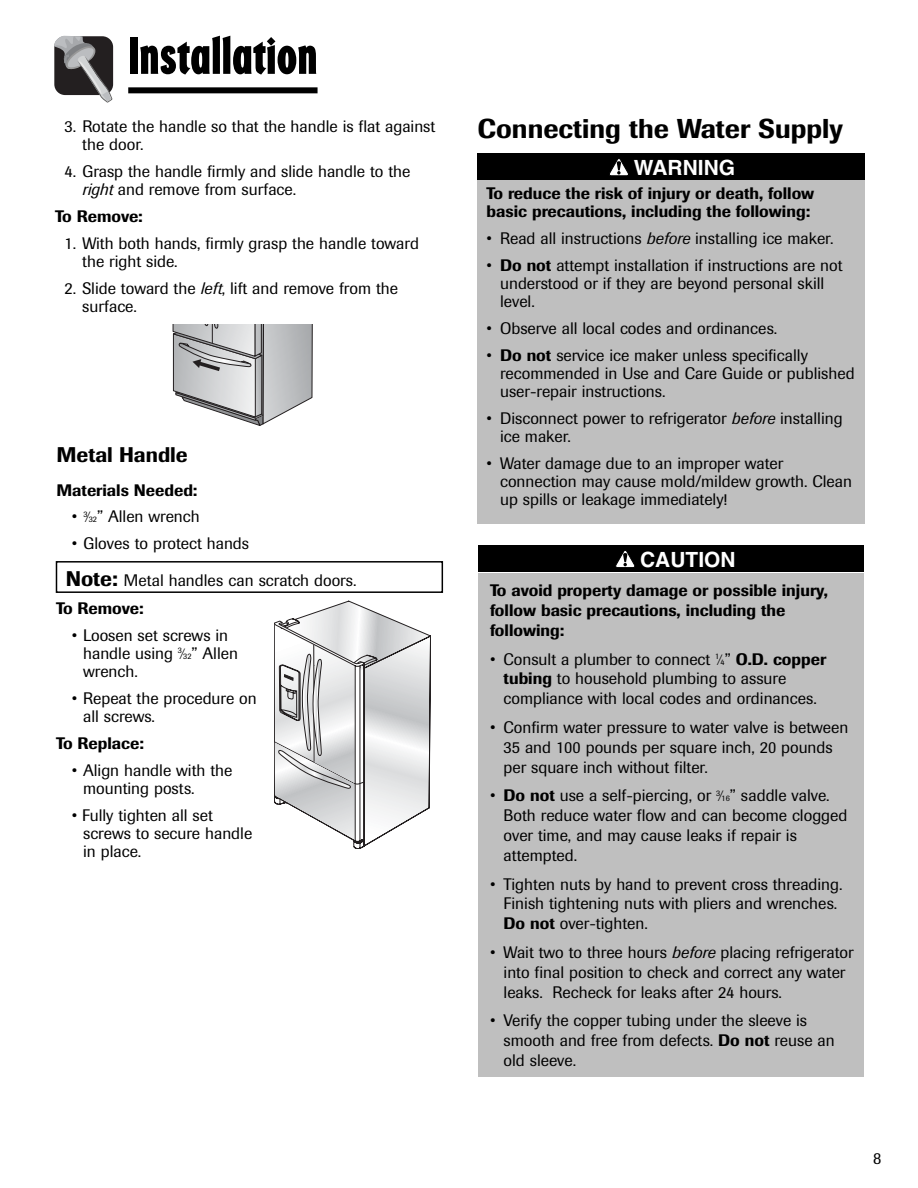
<style>
.page{position:relative;width:918px;height:1188px;background:#fff}
.page>*{position:absolute;margin:0;border:0;box-sizing:border-box;transform-origin:0 0}
.t1{font:54px "Regatta Condensed Plain";color:#000}
.t2{font:500 27px "Imago";color:#000}
.t3{font:700 21px "Helvetica";color:#fff}
.t4{font:500 21px "Imago";color:#000}
.t5{font:16.5px/18px "Imago";color:#000}
.t6{font:500 16.5px/19.8px "Imago";color:#000}
.s1{font-style:italic}
.s2{font-size:14.85px}
.s3{font-size:8.25px}
.s4{font-weight:500;font-size:21px}
.s5{font-weight:500}
</style>
<div class="page">
<div style="left:478px;top:177px;width:387px;height:347px;background:#bfbfbf"></div>
<div style="left:478px;top:153px;width:387px;height:27px;background:#000"></div>
<svg style="left:609px;top:159px;width:19px;height:17px"></svg>
<div style="left:478px;top:573px;width:386px;height:503px;background:#bfbfbf"></div>
<div style="left:478px;top:545px;width:386px;height:27px;background:#000"></div>
<svg style="left:615px;top:551px;width:20px;height:17px"></svg>
<svg style="left:54px;top:35px;width:58px;height:68px;background:#706e6f"></svg>
<div style="left:128px;top:87px;width:190px;height:6px;background:#000"></div>
<svg style="left:173px;top:324px;width:140px;height:102px;background:#bfc0c1"></svg>
<svg style="left:274px;top:600px;width:157px;height:249px"></svg>
<div style="left:56px;top:561px;width:387px;height:32px;border:2px solid #000"></div>
<h1 class="t1" style="left:128px;top:35px;width:191px">Installation</h1>
<p class="t5" style="left:82px;top:119px;width:355px;text-indent:-18px">3. Rotate the handle so that the handle is flat against the door.</p>
<p class="t5" style="left:82px;top:164px;width:330px;text-indent:-18px">4. Grasp the handle firmly and slide handle to the <span class="s1">right</span> and remove from surface.</p>
<p class="t6" style="left:55px;top:208px;width:89px">To Remove:</p>
<p class="t5" style="left:82px;top:236px;width:338px;text-indent:-18px">1. With both hands, firmly grasp the handle toward the right side.</p>
<p class="t5" style="left:82px;top:281px;width:317px;text-indent:-18px">2. Slide toward the <span class="s1">left</span>, lift and remove from the surface.</p>
<p class="t4" style="left:56px;top:447px;width:133px">Metal Handle</p>
<p class="t6" style="left:56px;top:482px;width:142px">Materials Needed:</p>
<p class="t5" style="left:72px;top:509px;width:129px">• <sup>3</sup><span class="s2">⁄</span><span class="s3">32</span>” Allen wrench</p>
<p class="t5" style="left:72px;top:535px;width:179px">• Gloves to protect hands</p>
<p class="t5" style="left:66px;top:573px;width:292px"><span class="s4">Note:</span> Metal handles can scratch doors.</p>
<p class="t6" style="left:56px;top:600px;width:89px">To Remove:</p>
<p class="t5" style="left:83px;top:628px;width:156px;text-indent:-11px">• Loosen set screws in handle using <sup>3</sup><span class="s2">⁄</span><span class="s3">32</span>” Allen wrench.</p>
<p class="t5" style="left:83px;top:691px;width:175px;text-indent:-11px">• Repeat the procedure on all screws.</p>
<p class="t6" style="left:56px;top:735px;width:89px">To Replace:</p>
<p class="t5" style="left:83px;top:763px;width:151px;text-indent:-11px">• Align handle with the mounting posts.</p>
<p class="t5" style="left:83px;top:808px;width:171px;text-indent:-11px">• Fully tighten all set screws to secure handle in place.</p>
<h2 class="t2" style="left:478px;top:119px;width:367px">Connecting the Water Supply</h2>
<p class="t3" style="left:634px;top:160px;width:103px">WARNING</p>
<p class="t6" style="left:487px;top:186px;width:329px;line-height:18px">To reduce the risk of injury or death, follow basic precautions, including the following:</p>
<p class="t5" style="left:487px;top:231px;width:348px">• Read all instructions <span class="s1">before</span> installing ice maker.</p>
<p class="t5" style="left:500px;top:258px;width:344px;text-indent:-13px">• <span class="s5">Do not</span> attempt installation if instructions are not understood or if they are beyond personal skill level.</p>
<p class="t5" style="left:487px;top:321px;width:292px">• Observe all local codes and ordinances.</p>
<p class="t5" style="left:500px;top:348px;width:356px;text-indent:-13px">• <span class="s5">Do not</span> service ice maker unless specifically recommended in Use and Care Guide or published user-repair instructions.</p>
<p class="t5" style="left:500px;top:411px;width:344px;text-indent:-13px">• Disconnect power to refrigerator <span class="s1">before</span> installing ice maker.</p>
<p class="t5" style="left:500px;top:456px;width:353px;text-indent:-13px">• Water damage due to an improper water connection may cause mold/mildew growth. Clean up spills or leakage immediately!</p>
<p class="t3" style="left:640px;top:552px;width:97px">CAUTION</p>
<p class="t6" style="left:490px;top:582px;width:339px">To avoid property damage or possible injury, follow basic precautions, including the following:</p>
<p class="t5" style="left:504px;top:651px;width:324px;line-height:19.8px;text-indent:-13px">• Consult a plumber to connect <sup>1</sup><span class="s2">⁄</span><span class="s3">4</span>” <span class="s5">O.D. copper tubing</span> to household plumbing to assure compliance with local codes and ordinances.</p>
<p class="t5" style="left:504px;top:719px;width:346px;line-height:19.8px;text-indent:-13px">• Confirm water pressure to water valve is between<br>35 and 100 pounds per square inch, 20 pounds per square inch without filter.</p>
<p class="t5" style="left:504px;top:787px;width:345px;line-height:19.8px;text-indent:-14px">• <span class="s5">Do not</span> use a self-piercing, or <sup>3</sup><span class="s2">⁄</span><span class="s3">16</span>” saddle valve.<br>Both reduce water flow and can become clogged over time, and may cause leaks if repair is attempted.</p>
<p class="t5" style="left:504px;top:876px;width:341px;line-height:19.8px;text-indent:-13px">• Tighten nuts by hand to prevent cross threading.<br>Finish tightening nuts with pliers and wrenches.<br><span class="s5">Do not</span> over-tighten.</p>
<p class="t5" style="left:504px;top:944px;width:352px;line-height:19.8px;text-indent:-14px">• Wait two to three hours <span class="s1">before</span> placing refrigerator into final position to check and correct any water leaks. Recheck for leaks after 24 hours.</p>
<p class="t5" style="left:504px;top:1012px;width:333px;line-height:19.8px;text-indent:-13px">• Verify the copper tubing under the sleeve is smooth and free from defects. <span class="s5">Do not</span> reuse an old sleeve.</p>
<p class="t5" style="left:873px;top:1151px;width:10px">8</p>
</div>
